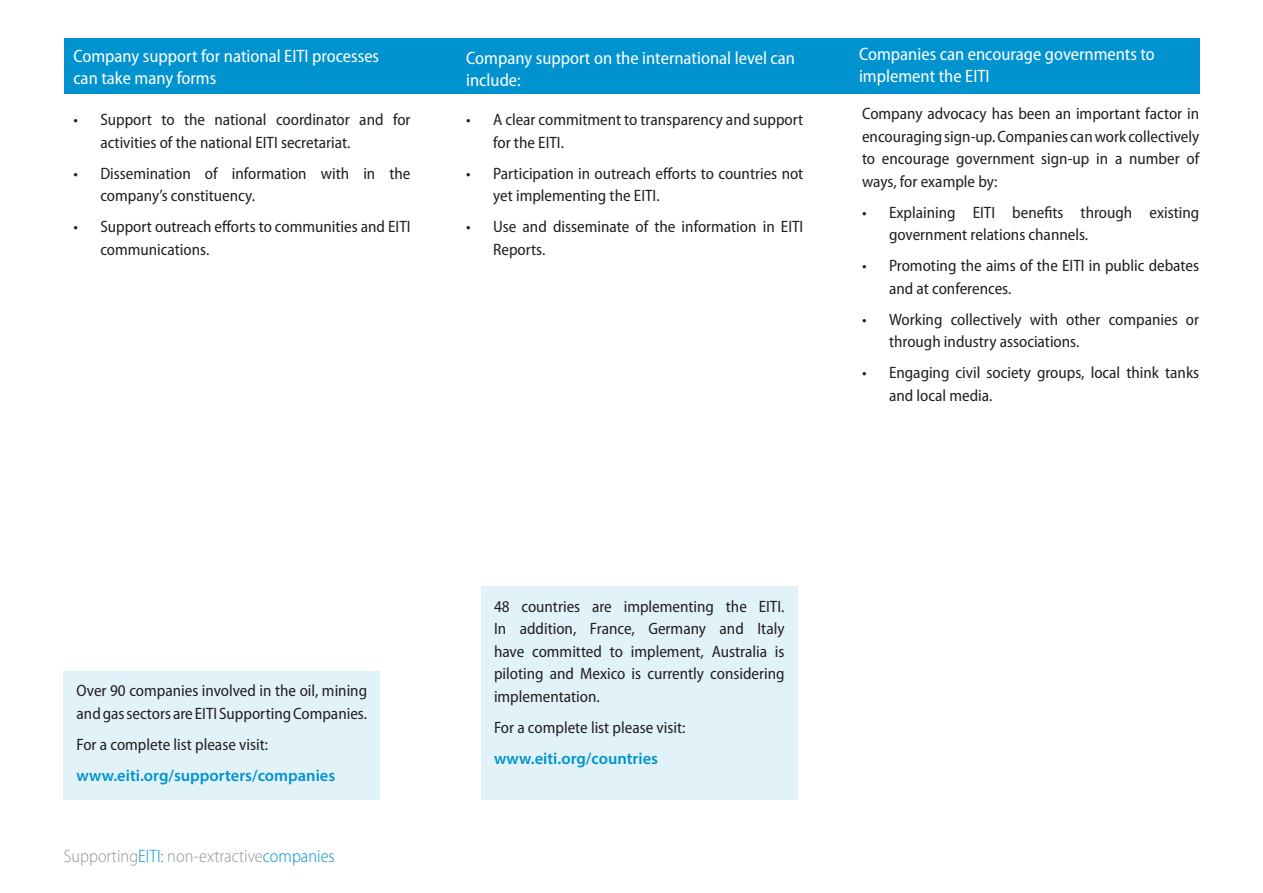
<style>
.page{position:relative;width:1263px;height:893px;background:#fff}
.page>*{position:absolute;margin:0;border:0;box-sizing:border-box;transform-origin:0 0}
.SUBS{font:semi-condensed 18px/21.6px "Myriad Pro";color:#fff}
.t1{font:300 semi-condensed 18px "Myriad Pro";color:#939598}
.BODY_2{font:semi-condensed 16.5px/22.5px "Myriad Pro";color:#231f20}
.BODY_2-2{font:600 16.5px "Myriad Pro";color:#0093d0}
.s1{color:#0093d0}
</style>
<div class="page">
<div style="left:64px;top:39px;width:1135px;height:55px;background:#0093d0"></div>
<div style="left:481px;top:587px;width:316px;height:213px;background:#e2f2f9"></div>
<div style="left:64px;top:671px;width:316px;height:129px;background:#e2f2f9"></div>
<p class="SUBS" style="left:73px;top:45px;width:307px">Company support for national EITI processes can take many forms</p>
<p class="SUBS" style="left:466px;top:48px;width:330px">Company support on the international level can include:</p>
<p class="SUBS" style="left:859px;top:43px;width:297px">Companies can encourage governments to implement the EITI</p>
<p class="BODY_2" style="left:100px;top:109px;width:312px;text-indent:-27px">• Support to the national coordinator and for activities of the national EITI secretariat.</p>
<p class="BODY_2" style="left:100px;top:162px;width:312px;text-indent:-27px">• Dissemination of information with in the company’s constituency.</p>
<p class="BODY_2" style="left:100px;top:216px;width:312px;text-indent:-27px">• Support outreach efforts to communities and EITI communications.</p>
<p class="BODY_2" style="left:862px;top:103px;width:339px;text-align:justify">Company advocacy has been an important factor in encouraging sign-up. Companies can work collectively to encourage government sign-up in a number of ways, for example by:</p>
<p class="BODY_2" style="left:889px;top:201px;width:312px;text-indent:-27px">• Explaining EITI benefits through existing government relations channels.</p>
<p class="BODY_2" style="left:889px;top:255px;width:312px;text-indent:-27px">• Promoting the aims of the EITI in public debates and at conferences.</p>
<p class="BODY_2" style="left:889px;top:308px;width:312px;text-indent:-27px">• Working collectively with other companies or through industry associations.</p>
<p class="BODY_2" style="left:889px;top:362px;width:312px;text-indent:-27px">• Engaging civil society groups, local think tanks and local media.</p>
<p class="BODY_2" style="left:493px;top:109px;width:312px;text-indent:-27px">• A clear commitment to transparency and support for the EITI.</p>
<p class="BODY_2" style="left:493px;top:162px;width:312px;text-indent:-27px">• Participation in outreach efforts to countries not yet implementing the EITI.</p>
<p class="BODY_2" style="left:493px;top:216px;width:312px;text-indent:-27px">• Use and disseminate of the information in EITI<br>Reports.</p>
<p class="BODY_2" style="left:77px;top:680px;width:292px">Over 90 companies involved in the oil, mining and gas sectors are EITI Supporting Companies.</p>
<p class="BODY_2" style="left:77px;top:733px;width:193px">For a complete list please visit:</p>
<p class="BODY_2-2" style="left:77px;top:765px;width:260px">www.eiti.org/supporters/companies</p>
<p class="t1" style="left:64px;top:846px;width:272px">Supporting<span class="s1">EITI:</span> non-extractive<span class="s1">companies</span></p>
<p class="BODY_2" style="left:494px;top:595px;width:292px;text-align:justify">48 countries are implementing the EITI.<br>In addition, France, Germany and Italy have committed to implement, Australia is piloting and Mexico is currently considering implementation.</p>
<p class="BODY_2" style="left:494px;top:716px;width:193px">For a complete list please visit:</p>
<p class="BODY_2-2" style="left:494px;top:748px;width:166px">www.eiti.org/countries</p>
</div>
